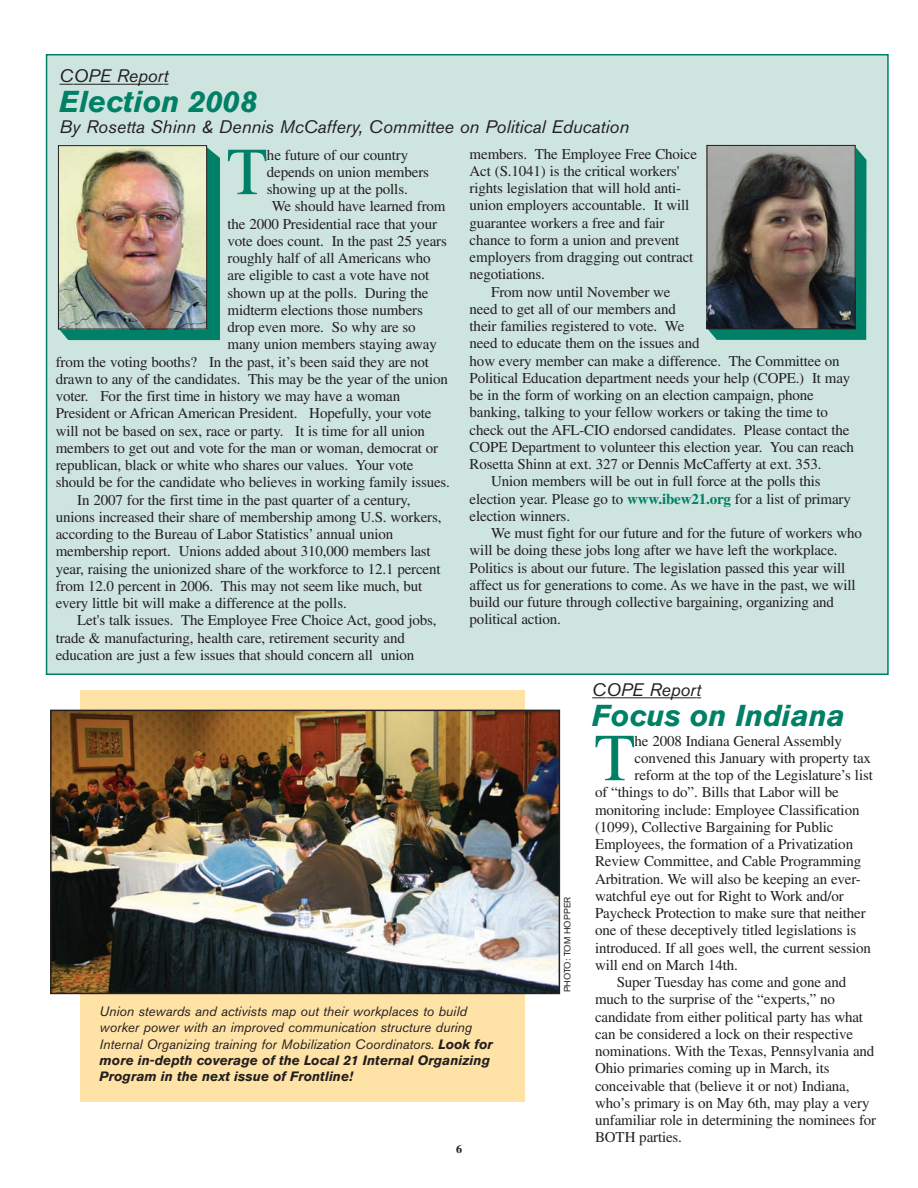
<style>
.page{position:relative;width:918px;height:1188px;background:#fff}
.page>*{position:absolute;margin:0;border:0;box-sizing:border-box;transform-origin:0 0}
.t1{font:67.05px "Times";color:#008066}
.t2{font:italic 700 30px "Akzidenz Grotesk BE";color:#008066}
.t3{font:italic 18px "Akzidenz Grotesk BE";color:#231f20}
.t4{font:15px "Times";letter-spacing:-.01em;color:#231f20}
.t5{font:italic 13.5px/16.2px "Akzidenz Grotesk BE";color:#231f20}
.t6{font:700 12px "Times";color:#231f20}
.t7{font:9px "Akzidenz Grotesk BE";letter-spacing:.02em;color:#231f20}
.s1{font-weight:700;color:#008066}
.s2{font-weight:700}
</style>
<div class="page">
<div style="left:81px;top:691px;width:444px;height:411px;background:#ffe2a5"></div>
<div style="left:47px;top:55px;width:841px;height:619px;background:#cee4df"></div>
<svg style="left:60px;top:84px;width:13px;height:1px"></svg>
<hr style="left:74px;top:84px;width:89px;height:1px;background:#231f20">
<svg style="left:708px;top:147px;width:158px;height:193px;background:#088269"></svg>
<img style="left:709px;top:147px;width:145px;height:180px">
<div style="left:707px;top:145px;width:149px;height:184px;border:1px solid #231f20"></div>
<svg style="left:60px;top:147px;width:160px;height:193px;background:#088068"></svg>
<img style="left:60px;top:147px;width:145px;height:180px">
<div style="left:58px;top:145px;width:149px;height:184px;border:1px solid #231f20"></div>
<svg style="left:592px;top:697px;width:14px;height:1px"></svg>
<hr style="left:606px;top:697px;width:90px;height:1px;background:#231f20">
<img style="left:53px;top:713px;width:504px;height:278px">
<div style="left:50px;top:710px;width:510px;height:284px;border:2px solid #231f20"></div>
<p class="t3" style="left:60px;top:70px;width:110px">COPE Report</p>
<h2 class="t2" style="left:60px;top:90px;width:199px">Election 2008</h2>
<p class="t3" style="left:60px;top:121px;width:571px">By Rosetta Shinn &amp; Dennis McCaffery, Committee on Political Education</p>
<h1 class="t1" style="left:227px;top:148px;width:42px">T</h1>
<p class="t4" style="left:267px;top:149px;width:143px">he future of our country</p>
<p class="t4" style="left:470px;top:148px;width:229px">members. The Employee Free Choice</p>
<p class="t4" style="left:470px;top:166px;width:211px">Act (S.1041) is the critical workers'</p>
<p class="t4" style="left:470px;top:183px;width:213px">rights legislation that will hold anti-</p>
<p class="t4" style="left:470px;top:200px;width:221px">union employers accountable. It will</p>
<p class="t4" style="left:470px;top:217px;width:196px">guarantee workers a free and fair</p>
<p class="t4" style="left:470px;top:235px;width:211px">chance to form a union and prevent</p>
<p class="t4" style="left:470px;top:252px;width:225px">employers from dragging out contract</p>
<p class="t4" style="left:470px;top:269px;width:77px">negotiations.</p>
<p class="t4" style="left:491px;top:286px;width:181px">From now until November we</p>
<p class="t4" style="left:470px;top:304px;width:208px">need to get all of our members and</p>
<p class="t4" style="left:470px;top:321px;width:216px">their families registered to vote. We</p>
<p class="t4" style="left:470px;top:338px;width:231px">need to educate them on the issues and</p>
<p class="t4" style="left:470px;top:355px;width:372px">how every member can make a difference. The Committee on</p>
<p class="t4" style="left:470px;top:373px;width:382px">Political Education department needs your help (COPE.) It may</p>
<p class="t4" style="left:470px;top:390px;width:346px">be in the form of working on an election campaign, phone</p>
<p class="t4" style="left:470px;top:407px;width:360px">banking, talking to your fellow workers or taking the time to</p>
<p class="t4" style="left:470px;top:424px;width:381px">check out the AFL-CIO endorsed candidates. Please contact the</p>
<p class="t4" style="left:470px;top:442px;width:386px">COPE Department to volunteer this election year. You can reach</p>
<p class="t4" style="left:470px;top:459px;width:353px">Rosetta Shinn at ext. 327 or Dennis McCafferty at ext. 353.</p>
<p class="t4" style="left:491px;top:476px;width:331px">Union members will be out in full force at the polls this</p>
<p class="t4" style="left:470px;top:493px;width:383px">election year. Please go to <span class="s1">www.ibew21.org</span> for a list of primary</p>
<p class="t4" style="left:470px;top:511px;width:102px">election winners.</p>
<p class="t4" style="left:491px;top:528px;width:372px">We must fight for our future and for the future of workers who</p>
<p class="t4" style="left:470px;top:545px;width:370px">will be doing these jobs long after we have left the workplace.</p>
<p class="t4" style="left:470px;top:562px;width:377px">Politics is about our future. The legislation passed this year will</p>
<p class="t4" style="left:470px;top:580px;width:388px">affect us for generations to come. As we have in the past, we will</p>
<p class="t4" style="left:470px;top:597px;width:366px">build our future through collective bargaining, organizing and</p>
<p class="t4" style="left:470px;top:614px;width:93px">political action.</p>
<p class="t4" style="left:267px;top:167px;width:164px">depends on union members</p>
<p class="t4" style="left:267px;top:184px;width:142px">showing up at the polls.</p>
<p class="t4" style="left:272px;top:201px;width:175px">We should have learned from</p>
<p class="t4" style="left:228px;top:218px;width:211px">the 2000 Presidential race that your</p>
<p class="t4" style="left:228px;top:236px;width:221px">vote does count. In the past 25 years</p>
<p class="t4" style="left:228px;top:253px;width:205px">roughly half of all Americans who</p>
<p class="t4" style="left:228px;top:270px;width:203px">are eligible to cast a vote have not</p>
<p class="t4" style="left:228px;top:287px;width:202px">shown up at the polls. During the</p>
<p class="t4" style="left:228px;top:305px;width:197px">midterm elections those numbers</p>
<p class="t4" style="left:228px;top:322px;width:190px">drop even more. So why are so</p>
<p class="t4" style="left:228px;top:339px;width:211px">many union members staying away</p>
<p class="t4" style="left:56px;top:356px;width:375px">from the voting booths? In the past, it’s been said they are not</p>
<p class="t4" style="left:56px;top:374px;width:394px">drawn to any of the candidates. This may be the year of the union</p>
<p class="t4" style="left:56px;top:391px;width:346px">voter. For the first time in history we may have a woman</p>
<p class="t4" style="left:56px;top:408px;width:377px">President or African American President. Hopefully, your vote</p>
<p class="t4" style="left:56px;top:425px;width:371px">will not be based on sex, race or party. It is time for all union</p>
<p class="t4" style="left:56px;top:443px;width:384px">members to get out and vote for the man or woman, democrat or</p>
<p class="t4" style="left:56px;top:460px;width:359px">republican, black or white who shares our values. Your vote</p>
<p class="t4" style="left:56px;top:477px;width:396px">should be for the candidate who believes in working family issues.</p>
<p class="t4" style="left:77px;top:494px;width:335px">In 2007 for the first time in the past quarter of a century,</p>
<p class="t4" style="left:56px;top:512px;width:387px">unions increased their share of membership among U.S. workers,</p>
<p class="t4" style="left:56px;top:529px;width:339px">according to the Bureau of Labor Statistics’ annual union</p>
<p class="t4" style="left:56px;top:546px;width:377px">membership report. Unions added about 310,000 members last</p>
<p class="t4" style="left:56px;top:563px;width:386px">year, raising the unionized share of the workforce to 12.1 percent</p>
<p class="t4" style="left:56px;top:581px;width:368px">from 12.0 percent in 2006. This may not seem like much, but</p>
<p class="t4" style="left:56px;top:598px;width:293px">every little bit will make a difference at the polls.</p>
<p class="t4" style="left:77px;top:615px;width:361px">Let's talk issues. The Employee Free Choice Act, good jobs,</p>
<p class="t4" style="left:56px;top:632px;width:351px">trade &amp; manufacturing, health care, retirement security and</p>
<p class="t4" style="left:56px;top:650px;width:360px">education are just a few issues that should concern all union</p>
<p class="t5" style="left:100px;top:1005px;width:395px">Union stewards and activists map out their workplaces to build worker power with an improved communication structure during Internal Organizing training for Mobilization Coordinators. <span class="s2">Look for more in-depth coverage of the Local 21 Internal Organizing Program in the next issue of Frontline!</span></p>
<p class="t6" style="left:456px;top:1145px;width:7px">6</p>
<p class="t7" style="left:564px;top:992px;width:97px;rotate:-90deg">PHOTO: TOM HOPPER</p>
<p class="t3" style="left:592px;top:683px;width:110px">COPE Report</p>
<h2 class="t2" style="left:592px;top:703px;width:254px">Focus on Indiana</h2>
<h1 class="t1" style="left:594px;top:734px;width:42px">T</h1>
<p class="t4" style="left:634px;top:735px;width:209px">he 2008 Indiana General Assembly</p>
<p class="t4" style="left:634px;top:753px;width:238px">convened this January with property tax</p>
<p class="t4" style="left:634px;top:770px;width:240px">reform at the top of the Legislature’s list</p>
<p class="t4" style="left:595px;top:787px;width:245px">of “things to do”. Bills that Labor will be</p>
<p class="t4" style="left:595px;top:804px;width:266px">monitoring include: Employee Classification</p>
<p class="t4" style="left:595px;top:822px;width:240px">(1099), Collective Bargaining for Public</p>
<p class="t4" style="left:595px;top:839px;width:260px">Employees, the formation of a Privatization</p>
<p class="t4" style="left:595px;top:856px;width:268px">Review Committee, and Cable Programming</p>
<p class="t4" style="left:595px;top:873px;width:267px">Arbitration. We will also be keeping an ever-</p>
<p class="t4" style="left:595px;top:891px;width:250px">watchful eye out for Right to Work and/or</p>
<p class="t4" style="left:595px;top:908px;width:272px">Paycheck Protection to make sure that neither</p>
<p class="t4" style="left:595px;top:925px;width:263px">one of these deceptively titled legislations is</p>
<p class="t4" style="left:595px;top:942px;width:277px">introduced. If all goes well, the current session</p>
<p class="t4" style="left:595px;top:960px;width:144px">will end on March 14th.</p>
<p class="t4" style="left:617px;top:977px;width:231px">Super Tuesday has come and gone and</p>
<p class="t4" style="left:595px;top:994px;width:241px">much to the surprise of the “experts,” no</p>
<p class="t4" style="left:595px;top:1011px;width:269px">candidate from either political party has what</p>
<p class="t4" style="left:595px;top:1029px;width:260px">can be considered a lock on their respective</p>
<p class="t4" style="left:595px;top:1046px;width:281px">nominations. With the Texas, Pennsylvania and</p>
<p class="t4" style="left:595px;top:1063px;width:236px">Ohio primaries coming up in March, its</p>
<p class="t4" style="left:595px;top:1080px;width:256px">conceivable that (believe it or not) Indiana,</p>
<p class="t4" style="left:595px;top:1098px;width:276px">who’s primary is on May 6th, may play a very</p>
<p class="t4" style="left:595px;top:1115px;width:283px">unfamiliar role in determining the nominees for</p>
<p class="t4" style="left:595px;top:1132px;width:88px">BOTH parties.</p>
</div>
